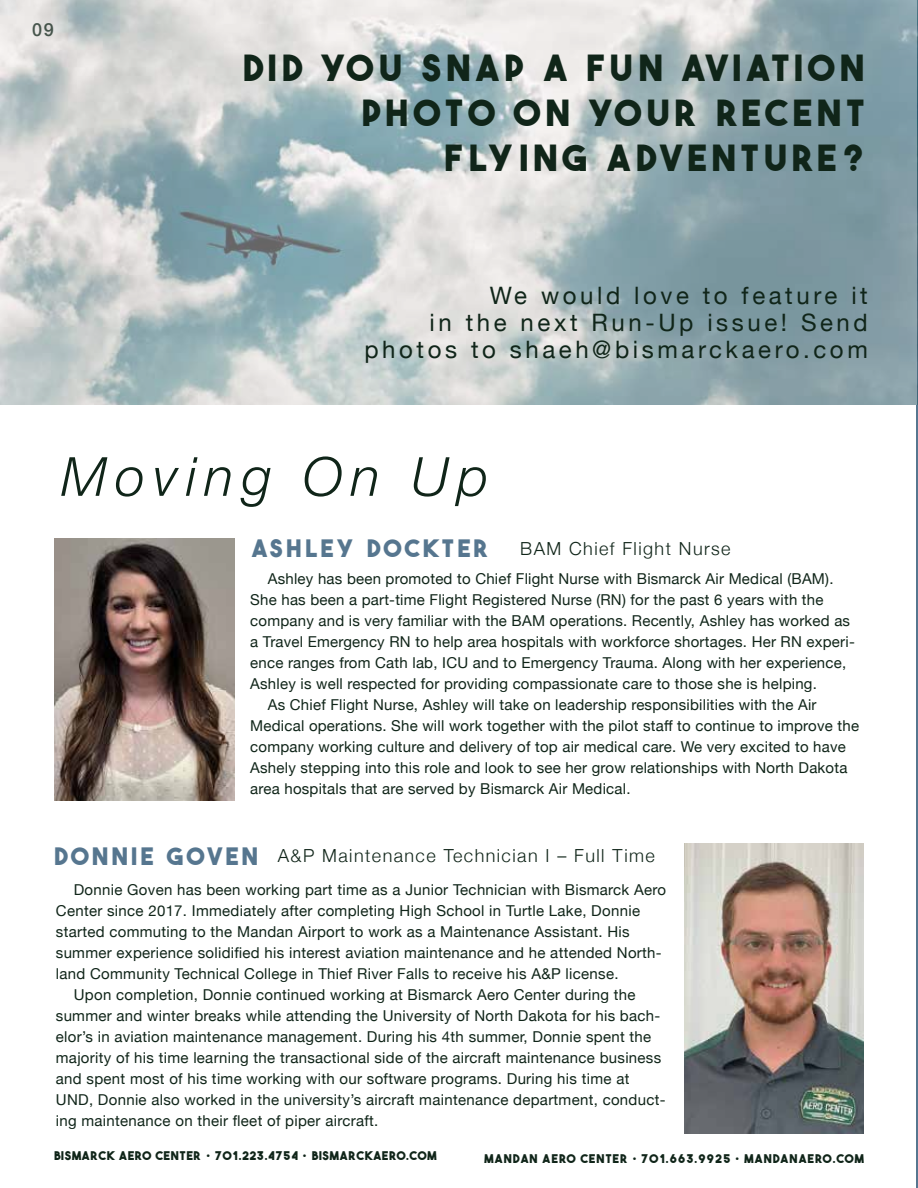
<style>
.page{position:relative;width:918px;height:1188px;background:#fff}
.page>*{position:absolute;margin:0;border:0;box-sizing:border-box;transform-origin:0 0}
.t1{font:italic 300 54px "Helvetica Neue";letter-spacing:.15em;color:#102519}
.t2{font:700 36px/45px "The Bold Font";letter-spacing:.15em;color:#102519;text-align:right}
.t3{font:24px/27px "Helvetica Neue";letter-spacing:.15em;color:#102519;text-align:right}
.t4{font:700 24px "The Bold Font";letter-spacing:.15em;color:#56768f}
.t5{font:300 18px "Helvetica Neue";letter-spacing:.08em;color:#102519}
.t6{font:500 18px "Helvetica Neue";color:#102519}
.t7{font:15px "Helvetica Neue";letter-spacing:.02em;color:#102519}
.t8{font:700 12px "The Bold Font";letter-spacing:.07em;color:#102519}
.t9{font:700 12px "The Bold Font";letter-spacing:.095em;color:#102519}
.s1{font-family:"Helvetica Neue"}
</style>
<div class="page">
<hr style="left:916px;top:405px;width:2px;height:783px;background:#56768f">
<svg style="left:1px;top:0;width:916px;height:405px;background:#b1bfc2"></svg>
<img style="left:684px;top:843px;width:180px;height:291px">
<img style="left:55px;top:539px;width:180px;height:262px">
<p class="t6" style="left:32px;top:15px;width:23px">09</p>
<h2 class="t2" style="left:243px;top:43px;width:623px">DID YOU SNAP A FUN AVIATION<br>PHOTO ON YOUR RECENT<br>FLYING ADVENTURE?</h2>
<h3 class="t3" style="left:364px;top:283px;width:505px">We would love to feature it<br>in the next Run-Up issue! Send photos to shaeh@bismarckaero.com</h3>
<h1 class="t1" style="left:61px;top:434px;width:429px">Moving On Up</h1>
<h3 class="t4" style="left:252px;top:533px;width:238px">ASHLEY DOCKTER</h3>
<p class="t5" style="left:520px;top:534px;width:212px">BAM Chief Flight Nurse</p>
<p class="t7" style="left:268px;top:568px;width:567px">Ashley has been promoted to Chief Flight Nurse with Bismarck Air Medical (BAM).</p>
<p class="t7" style="left:250px;top:589px;width:575px">She has been a part-time Flight Registered Nurse (RN) for the past 6 years with the</p>
<p class="t7" style="left:250px;top:610px;width:601px">company and is very familiar with the BAM operations. Recently, Ashley has worked as</p>
<p class="t7" style="left:250px;top:631px;width:606px">a Travel Emergency RN to help area hospitals with workforce shortages. Her RN experi-</p>
<p class="t7" style="left:250px;top:652px;width:597px">ence ranges from Cath lab, ICU and to Emergency Trauma. Along with her experience,</p>
<p class="t7" style="left:250px;top:673px;width:568px">Ashley is well respected for providing compassionate care to those she is helping.</p>
<p class="t7" style="left:268px;top:694px;width:550px">As Chief Flight Nurse, Ashley will take on leadership responsibilities with the Air</p>
<p class="t7" style="left:250px;top:715px;width:610px">Medical operations. She will work together with the pilot staff to continue to improve the</p>
<p class="t7" style="left:250px;top:736px;width:597px">company working culture and delivery of top air medical care. We very excited to have</p>
<p class="t7" style="left:250px;top:757px;width:599px">Ashely stepping into this role and look to see her grow relationships with North Dakota</p>
<p class="t7" style="left:250px;top:778px;width:382px">area hospitals that are served by Bismarck Air Medical.</p>
<h3 class="t4" style="left:54px;top:841px;width:205px">DONNIE GOVEN</h3>
<p class="t5" style="left:278px;top:841px;width:379px">A&amp;P Maintenance Technician I – Full Time</p>
<p class="t7" style="left:74px;top:879px;width:594px">Donnie Goven has been working part time as a Junior Technician with Bismarck Aero</p>
<p class="t7" style="left:56px;top:900px;width:586px">Center since 2017. Immediately after completing High School in Turtle Lake, Donnie</p>
<p class="t7" style="left:56px;top:921px;width:575px">started commuting to the Mandan Airport to work as a Maintenance Assistant. His</p>
<p class="t7" style="left:56px;top:942px;width:607px">summer experience solidified his interest aviation maintenance and he attended North-</p>
<p class="t7" style="left:56px;top:963px;width:564px">land Community Technical College in Thief River Falls to receive his A&amp;P license.</p>
<p class="t7" style="left:74px;top:984px;width:563px">Upon completion, Donnie continued working at Bismarck Aero Center during the</p>
<p class="t7" style="left:56px;top:1005px;width:606px">summer and winter breaks while attending the University of North Dakota for his bach-</p>
<p class="t7" style="left:56px;top:1026px;width:597px">elor’s in aviation maintenance management. During his 4th summer, Donnie spent the</p>
<p class="t7" style="left:56px;top:1047px;width:607px">majority of his time learning the transactional side of the aircraft maintenance business</p>
<p class="t7" style="left:56px;top:1068px;width:575px">and spent most of his time working with our software programs. During his time at</p>
<p class="t7" style="left:56px;top:1089px;width:611px">UND, Donnie also worked in the university’s aircraft maintenance department, conduct-</p>
<p class="t7" style="left:56px;top:1110px;width:324px">ing maintenance on their fleet of piper aircraft.</p>
<p class="t8" style="left:54px;top:1149px;width:384px">BISMARCK AERO CENTER <span class="s1">•</span> 701.223.4754 <span class="s1">•</span> BISMARCKAERO.COM</p>
<p class="t9" style="left:485px;top:1151px;width:381px">MANDAN AERO CENTER <span class="s1">•</span> 701.663.9925 <span class="s1">•</span> MANDANAERO.COM</p>
</div>
